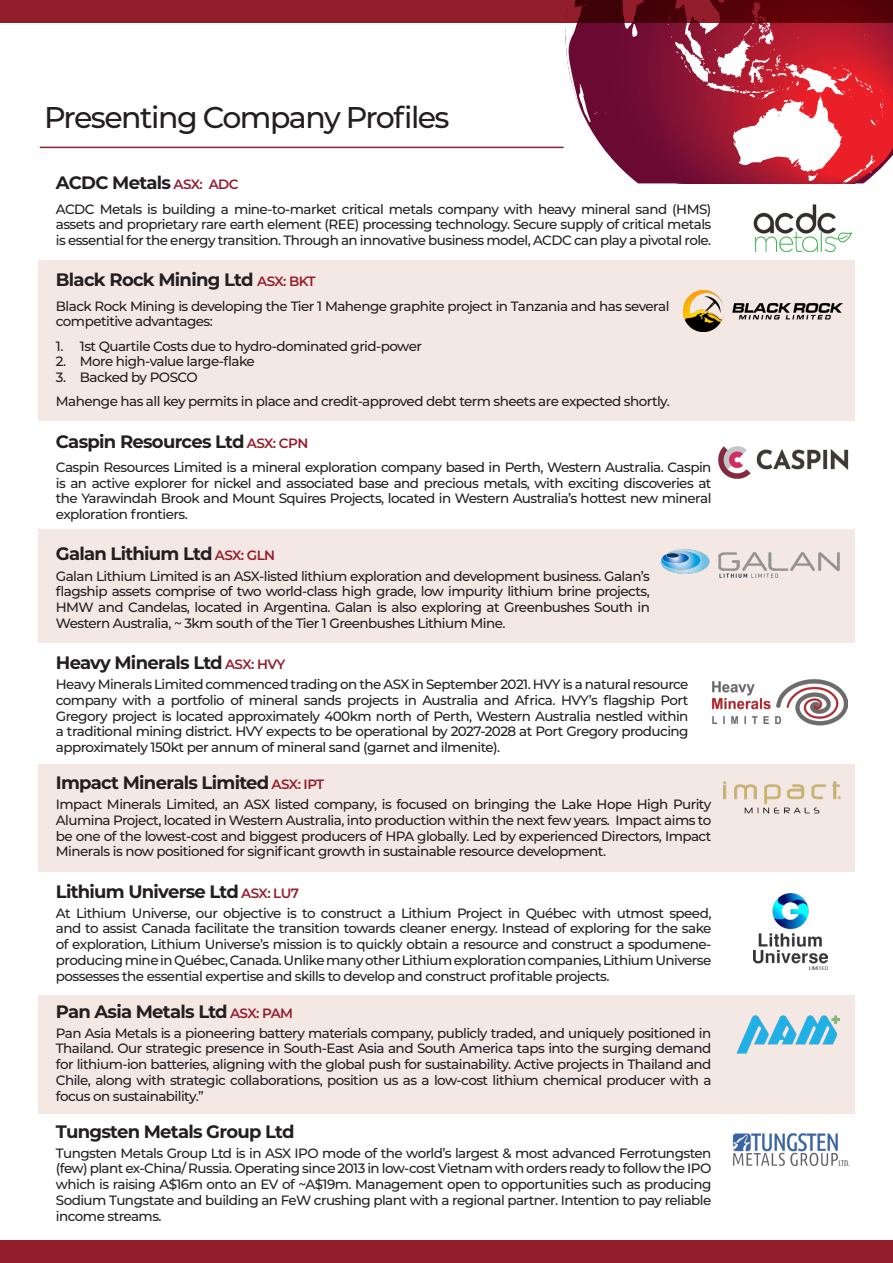
<style>
.page{position:relative;width:893px;height:1263px;background:#fff}
.page>*{position:absolute;margin:0;border:0;box-sizing:border-box;transform-origin:0 0}
.t1{font:500 30px "Montserrat";letter-spacing:-.05em;color:#231f20}
.t2{font:700 18px "Montserrat";letter-spacing:-.04em;color:#231f20}
.t3{font:500 13.5px/15.8px "Montserrat";letter-spacing:-.04em;color:#231f20;text-align:justify}
.s1{font-weight:600;font-size:13.5px;color:#941d2b}
</style>
<div class="page">
<div style="left:38px;top:764px;width:817px;height:108px;background:#f4e8e5"></div>
<div style="left:38px;top:995px;width:817px;height:118px;background:#f4e8e5"></div>
<div style="left:38px;top:530px;width:817px;height:113px;background:#f4e8e5"></div>
<div style="left:38px;top:260px;width:817px;height:160px;background:#f4e8e5"></div>
<div style="left:0;top:0;width:893px;height:23px;background:#941d2b"></div>
<div style="left:0;top:1240px;width:893px;height:23px;background:#941d2b"></div>
<svg style="left:565px;top:0;width:328px;height:184px"></svg>
<hr style="left:40px;top:147px;width:524px;height:1px;background:#941d2b">
<img style="left:754px;top:204px;width:97px;height:47px">
<img style="left:683px;top:291px;width:159px;height:40px">
<img style="left:718px;top:446px;width:131px;height:33px">
<img style="left:660px;top:549px;width:180px;height:29px">
<img style="left:712px;top:679px;width:136px;height:47px">
<img style="left:723px;top:781px;width:118px;height:33px">
<img style="left:754px;top:894px;width:74px;height:75px">
<img style="left:737px;top:1015px;width:102px;height:38px">
<img style="left:732px;top:1133px;width:118px;height:33px">
<h1 class="t1" style="left:44px;top:96px;width:407px">Presenting Company Profiles</h1>
<h2 class="t2" style="left:56px;top:170px;width:184px">ACDC Metals <span class="s1">ASX: ADC</span></h2>
<p class="t3" style="left:56px;top:200px;width:657px">ACDC Metals is building a mine-to-market critical metals company with heavy mineral sand (HMS) assets and proprietary rare earth element (REE) processing technology. Secure supply of critical metals is essential for the energy transition. Through an innovative business model, ACDC can play a pivotal role.</p>
<h2 class="t2" style="left:56px;top:267px;width:261px">Black Rock Mining Ltd <span class="s1">ASX: BKT</span></h2>
<p class="t3" style="left:56px;top:297px;width:615px">Black Rock Mining is developing the Tier 1 Mahenge graphite project in Tanzania and has several competitive advantages:</p>
<p class="t3" style="left:56px;top:337px;width:368px">1. 1st Quartile Costs due to hydro-dominated grid-power</p>
<p class="t3" style="left:56px;top:353px;width:201px">2. More high-value large-flake</p>
<p class="t3" style="left:56px;top:365px;width:615px;line-height:24.3px">3. Backed by POSCO<br>Mahenge has all key permits in place and credit-approved debt term sheets are expected shortly.</p>
<h2 class="t2" style="left:56px;top:428px;width:254px">Caspin Resources Ltd <span class="s1">ASX: CPN</span></h2>
<p class="t3" style="left:56px;top:459px;width:657px">Caspin Resources Limited is a mineral exploration company based in Perth, Western Australia. Caspin is an active explorer for nickel and associated base and precious metals, with exciting discoveries at the Yarawindah Brook and Mount Squires Projects, located in Western Australia’s hottest new mineral exploration frontiers.</p>
<h2 class="t2" style="left:56px;top:541px;width:221px">Galan Lithium Ltd <span class="s1">ASX: GLN</span></h2>
<p class="t3" style="left:56px;top:567px;width:596px">Galan Lithium Limited is an ASX-listed lithium exploration and development business. Galan’s flagship assets comprise of two world-class high grade, low impurity lithium brine projects, HMW and Candelas, located in Argentina. Galan is also exploring at Greenbushes South in Western Australia, ~ 3km south of the Tier 1 Greenbushes Lithium Mine.</p>
<h2 class="t2" style="left:56px;top:650px;width:231px">Heavy Minerals Ltd <span class="s1">ASX: HVY</span></h2>
<p class="t3" style="left:56px;top:676px;width:634px">Heavy Minerals Limited commenced trading on the ASX in September 2021. HVY is a natural resource company with a portfolio of mineral sands projects in Australia and Africa. HVY’s flagship Port Gregory project is located approximately 400km north of Perth, Western Australia nestled within a traditional mining district. HVY expects to be operational by 2027-2028 at Port Gregory producing approximately 150kt per annum of mineral sand (garnet and ilmenite).</p>
<h2 class="t2" style="left:56px;top:770px;width:270px">Impact Minerals Limited <span class="s1">ASX: IPT</span></h2>
<p class="t3" style="left:56px;top:796px;width:657px">Impact Minerals Limited, an ASX listed company, is focused on bringing the Lake Hope High Purity Alumina Project, located in Western Australia, into production within the next few years. Impact aims to be one of the lowest-cost and biggest producers of HPA globally. Led by experienced Directors, Impact Minerals is now positioned for significant growth in sustainable resource development.</p>
<h2 class="t2" style="left:56px;top:878px;width:245px">Lithium Universe Ltd <span class="s1">ASX: LU7</span></h2>
<p class="t3" style="left:56px;top:904px;width:657px">At Lithium Universe, our objective is to construct a Lithium Project in Québec with utmost speed, and to assist Canada facilitate the transition towards cleaner energy. Instead of exploring for the sake of exploration, Lithium Universe’s mission is to quickly obtain a resource and construct a spodumene&shy;producing mine in Québec, Canada. Unlike many other Lithium exploration companies, Lithium Universe possesses the essential expertise and skills to develop and construct profitable projects.</p>
<h2 class="t2" style="left:56px;top:998px;width:239px">Pan Asia Metals Ltd <span class="s1">ASX: PAM</span></h2>
<p class="t3" style="left:56px;top:1024px;width:657px">Pan Asia Metals is a pioneering battery materials company, publicly traded, and uniquely positioned in Thailand. Our strategic presence in South-East Asia and South America taps into the surging demand for lithium-ion batteries, aligning with the global push for sustainability. Active projects in Thailand and Chile, along with strategic collaborations, position us as a low-cost lithium chemical producer with a focus on sustainability.”</p>
<h2 class="t2" style="left:56px;top:1118px;width:240px">Tungsten Metals Group Ltd</h2>
<p class="t3" style="left:56px;top:1144px;width:657px">Tungsten Metals Group Ltd is in ASX IPO mode of the world’s largest &amp; most advanced Ferrotungsten (few) plant ex-China/ Russia. Operating since 2013 in low-cost Vietnam with orders ready to follow the IPO which is raising A$16m onto an EV of ~A$19m. Management open to opportunities such as producing Sodium Tungstate and building an FeW crushing plant with a regional partner. Intention to pay reliable income streams.</p>
</div>
